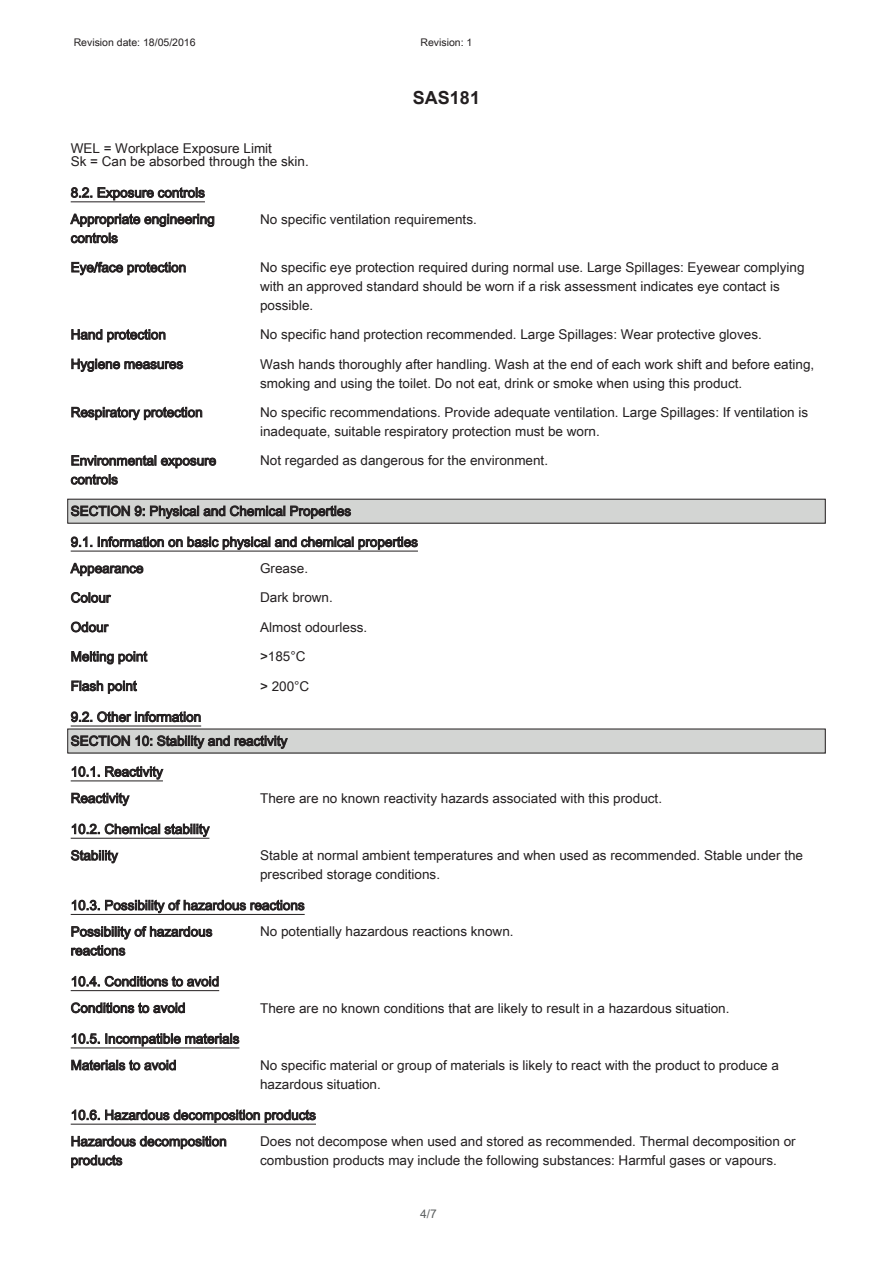
<style>
.page{position:relative;width:893px;height:1263px;background:#fff}
.page>*{position:absolute;margin:0;border:0;box-sizing:border-box;transform-origin:0 0}
.t1{font:18px "Arial Unicode MS";color:#231f20}
.t2{font:700 18px "Arial";color:#231f20}
.t3{font:13.5px/26.4px "Arial Unicode MS";color:#231f20}
.t4{font:12px "Arial Unicode MS";color:#5a5e5f}
.t5{font:10.5px "Arial Unicode MS";color:#231f20}
</style>
<div class="page">
<hr style="left:71px;top:201px;width:134px;height:1px;background:#231f20">
<svg style="left:71px;top:187px;width:21px;height:11px"></svg>
<svg style="left:98px;top:187px;width:107px;height:13px"></svg>
<svg style="left:70px;top:213px;width:144px;height:30px"></svg>
<svg style="left:71px;top:262px;width:115px;height:13px"></svg>
<svg style="left:71px;top:329px;width:95px;height:13px"></svg>
<svg style="left:71px;top:359px;width:112px;height:13px"></svg>
<svg style="left:71px;top:407px;width:131px;height:13px"></svg>
<svg style="left:71px;top:455px;width:145px;height:13px"></svg>
<svg style="left:71px;top:474px;width:47px;height:11px"></svg>
<div style="left:68px;top:499px;width:757px;height:24px;background:#d3d5d3"></div>
<div style="left:67px;top:499px;width:759px;height:24px;border:1px solid #231f20"></div>
<svg style="left:71px;top:505px;width:280px;height:14px"></svg>
<hr style="left:71px;top:551px;width:347px;height:1px;background:#231f20">
<svg style="left:71px;top:536px;width:21px;height:11px"></svg>
<svg style="left:98px;top:536px;width:320px;height:14px"></svg>
<svg style="left:70px;top:562px;width:73px;height:14px"></svg>
<svg style="left:71px;top:592px;width:40px;height:11px"></svg>
<svg style="left:71px;top:621px;width:38px;height:11px"></svg>
<svg style="left:71px;top:651px;width:77px;height:13px"></svg>
<svg style="left:71px;top:680px;width:66px;height:14px"></svg>
<hr style="left:71px;top:725px;width:130px;height:1px;background:#231f20">
<svg style="left:71px;top:711px;width:130px;height:11px"></svg>
<div style="left:68px;top:729px;width:757px;height:24px;background:#d3d5d3"></div>
<svg style="left:71px;top:735px;width:217px;height:14px"></svg>
<hr style="left:71px;top:780px;width:92px;height:1px;background:#231f20">
<svg style="left:72px;top:766px;width:91px;height:14px"></svg>
<svg style="left:71px;top:792px;width:59px;height:14px"></svg>
<hr style="left:71px;top:838px;width:138px;height:1px;background:#231f20">
<svg style="left:72px;top:823px;width:138px;height:14px"></svg>
<svg style="left:71px;top:850px;width:47px;height:13px"></svg>
<hr style="left:71px;top:914px;width:234px;height:1px;background:#231f20">
<svg style="left:72px;top:900px;width:233px;height:13px"></svg>
<svg style="left:71px;top:926px;width:141px;height:30px"></svg>
<hr style="left:71px;top:990px;width:148px;height:1px;background:#231f20">
<svg style="left:72px;top:976px;width:147px;height:11px"></svg>
<svg style="left:71px;top:1002px;width:114px;height:11px"></svg>
<hr style="left:71px;top:1047px;width:168px;height:1px;background:#231f20">
<svg style="left:72px;top:1033px;width:167px;height:13px"></svg>
<svg style="left:71px;top:1059px;width:105px;height:12px"></svg>
<hr style="left:71px;top:1124px;width:245px;height:1px;background:#231f20">
<svg style="left:72px;top:1109px;width:244px;height:14px"></svg>
<svg style="left:71px;top:1136px;width:155px;height:13px"></svg>
<svg style="left:71px;top:1155px;width:51px;height:13px"></svg>
<p class="t5" style="left:74px;top:35px;width:123px">Revision date: 18/05/2016</p>
<p class="t5" style="left:421px;top:35px;width:53px">Revision: 1</p>
<h1 class="t1" style="left:398px;top:84px;width:98px">Lithium EP2</h1>
<h1 class="t2" style="left:413px;top:86px;width:69px">SAS181</h1>
<p class="t3" style="left:71px;top:141px;width:240px;line-height:13.5px">WEL = Workplace Exposure Limit<br>Sk = Can be absorbed through the skin.</p>
<p class="t3" style="left:71px;top:179px;width:146px">8.2. Exposure controls<br>Appropriate engineering</p>
<p class="t3" style="left:71px;top:224px;width:49px">controls</p>
<p class="t3" style="left:260px;top:205px;width:218px">No specific ventilation requirements.</p>
<p class="t3" style="left:71px;top:254px;width:117px">Eye/face protection</p>
<p class="t3" style="left:260px;top:258px;width:546px;line-height:18.9px">No specific eye protection required during normal use. Large Spillages: Eyewear complying with an approved standard should be worn if a risk assessment indicates eye contact is possible.</p>
<p class="t3" style="left:71px;top:321px;width:97px">Hand protection</p>
<p class="t3" style="left:260px;top:321px;width:503px">No specific hand protection recommended. Large Spillages: Wear protective gloves.</p>
<p class="t3" style="left:71px;top:350px;width:114px">Hygiene measures</p>
<p class="t3" style="left:260px;top:354px;width:556px;line-height:18.9px">Wash hands thoroughly after handling. Wash at the end of each work shift and before eating, smoking and using the toilet. Do not eat, drink or smoke when using this product.</p>
<p class="t3" style="left:71px;top:399px;width:133px">Respiratory protection</p>
<p class="t3" style="left:260px;top:402px;width:550px;line-height:18.9px">No specific recommendations. Provide adequate ventilation. Large Spillages: If ventilation is inadequate, suitable respiratory protection must be worn.</p>
<p class="t3" style="left:71px;top:451px;width:147px;line-height:18.9px">Environmental exposure controls</p>
<p class="t3" style="left:260px;top:447px;width:290px">Not regarded as dangerous for the environment.</p>
<p class="t3" style="left:71px;top:497px;width:282px">SECTION 9: Physical and Chemical Properties</p>
<p class="t3" style="left:71px;top:528px;width:349px">9.1. Information on basic physical and chemical properties<br>Appearance</p>
<p class="t3" style="left:260px;top:555px;width:50px">Grease.</p>
<p class="t3" style="left:71px;top:584px;width:41px">Colour</p>
<p class="t3" style="left:260px;top:584px;width:74px">Dark brown.</p>
<p class="t3" style="left:71px;top:613px;width:39px">Odour</p>
<p class="t3" style="left:260px;top:613px;width:109px">Almost odourless.</p>
<p class="t3" style="left:71px;top:643px;width:78px">Melting point</p>
<p class="t3" style="left:260px;top:643px;width:47px">&gt;185°C</p>
<p class="t3" style="left:71px;top:672px;width:68px">Flash point</p>
<p class="t3" style="left:260px;top:672px;width:51px">&gt; 200°C</p>
<p class="t3" style="left:71px;top:704px;width:218px;line-height:24px">9.2. Other information<br>SECTION 10: Stability and reactivity</p>
<p class="t3" style="left:71px;top:758px;width:94px">10.1. Reactivity<br>Reactivity</p>
<p class="t3" style="left:260px;top:784px;width:403px">There are no known reactivity hazards associated with this product.</p>
<p class="t3" style="left:71px;top:815px;width:140px">10.2. Chemical stability<br>Stability</p>
<p class="t3" style="left:260px;top:846px;width:544px;line-height:18.9px">Stable at normal ambient temperatures and when used as recommended. Stable under the prescribed storage conditions.</p>
<p class="t3" style="left:71px;top:892px;width:235px">10.3. Possibility of hazardous reactions<br>Possibility of hazardous</p>
<p class="t3" style="left:71px;top:937px;width:56px">reactions</p>
<p class="t3" style="left:260px;top:918px;width:255px">No potentially hazardous reactions known.</p>
<p class="t3" style="left:71px;top:968px;width:150px">10.4. Conditions to avoid<br>Conditions to avoid</p>
<p class="t3" style="left:260px;top:994px;width:471px">There are no known conditions that are likely to result in a hazardous situation.</p>
<p class="t3" style="left:71px;top:1025px;width:170px">10.5. Incompatible materials<br>Materials to avoid</p>
<p class="t3" style="left:260px;top:1055px;width:520px;line-height:18.9px">No specific material or group of materials is likely to react with the product to produce a hazardous situation.</p>
<p class="t3" style="left:71px;top:1101px;width:247px">10.6. Hazardous decomposition products<br>Hazardous decomposition</p>
<p class="t3" style="left:71px;top:1147px;width:53px">products</p>
<p class="t3" style="left:260px;top:1131px;width:537px;line-height:18.9px">Does not decompose when used and stored as recommended. Thermal decomposition or combustion products may include the following substances: Harmful gases or vapours.</p>
<p class="t4" style="left:420px;top:1205px;width:18px">4/7</p>
</div>
